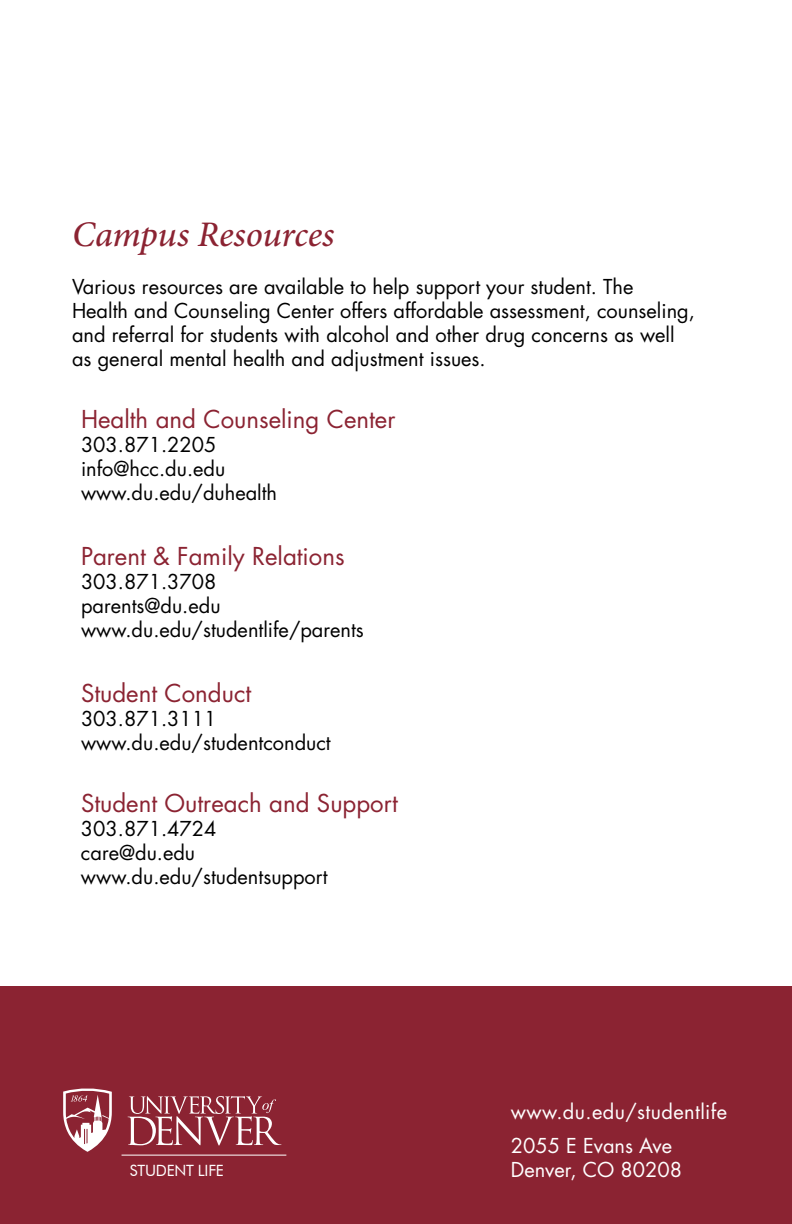
<style>
.page{position:relative;width:792px;height:1224px;background:#fff}
.page>*{position:absolute;margin:0;border:0;box-sizing:border-box;transform-origin:0 0}
.t1{font:italic 500 36px "Minion Pro";letter-spacing:-.005em;color:#8b2332}
.t2{font:24px "Futura Std";color:#8b2332}
.t3{font:20px/24px "Futura Std";color:#000}
.t4{font:20px/34px "Futura Std";letter-spacing:.02em;color:#fff}
.t5{font:20px "Futura Std";color:#fff}
.t6{font:15.6px "Futura BT";letter-spacing:-.015em;color:#fff}
</style>
<div class="page">
<div style="left:0;top:986px;width:792px;height:238px;background:#8b2332"></div>
<hr style="left:122px;top:1155px;width:164px;height:1px;background:#fff">
<svg style="left:128px;top:1096px;width:153px;height:50px"></svg>
<svg style="left:63px;top:1088px;width:49px;height:64px"></svg>
<h1 class="t1" style="left:72px;top:209px;width:264px">Campus Resources</h1>
<p class="t3" style="left:72px;top:274px;width:625px">Various resources are available to help support your student. The<br>Health and Counseling Center offers affordable assessment, counseling, and referral for students with alcohol and other drug concerns as well as general mental health and adjustment issues.</p>
<p class="t2" style="left:81px;top:404px;width:316px">Health and Counseling Center</p>
<p class="t3" style="left:81px;top:433px;width:198px">303.871.2205 info@hcc.du.edu www.du.edu/duhealth</p>
<p class="t2" style="left:81px;top:541px;width:265px">Parent &amp; Family Relations</p>
<p class="t3" style="left:81px;top:570px;width:284px">303.871.3708<br>parents@du.edu www.du.edu/studentlife/parents</p>
<p class="t2" style="left:81px;top:677px;width:172px">Student Conduct</p>
<p class="t3" style="left:81px;top:706px;width:251px">303.871.3111 www.du.edu/studentconduct</p>
<p class="t2" style="left:81px;top:788px;width:319px">Student Outreach and Support</p>
<p class="t3" style="left:81px;top:817px;width:248px">303.871.4724 care@du.edu www.du.edu/studentsupport</p>
<p class="t6" style="left:130px;top:1161px;width:96px">STUDENT LIFE</p>
<p class="t4" style="left:511px;top:1095px;width:218px">www.du.edu/studentlife<br>2055 E Evans Ave</p>
<p class="t5" style="left:511px;top:1157px;width:173px">Denver, CO 80208</p>
</div>
